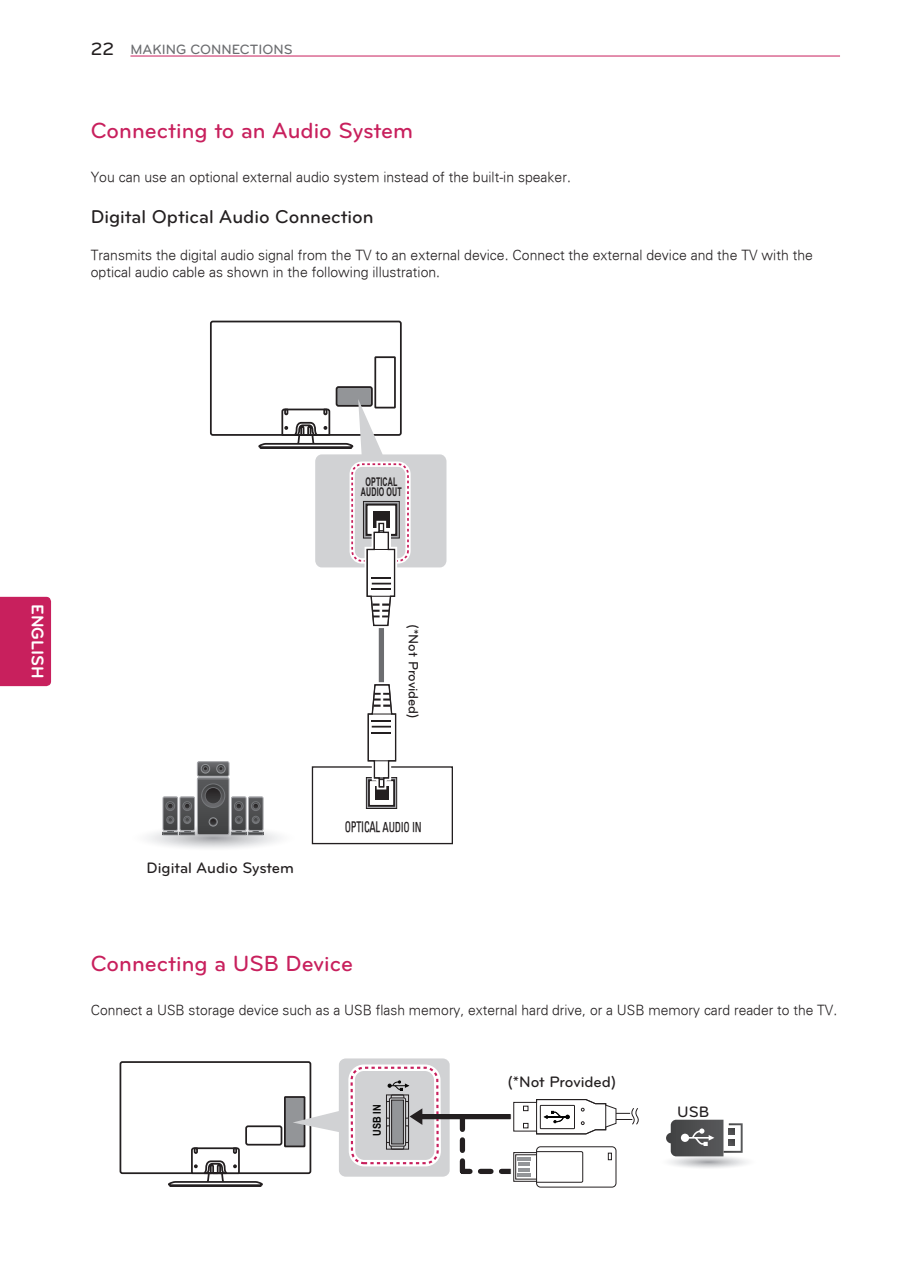
<style>
.page{position:relative;width:906px;height:1278px;background:#fff}
.page>*{position:absolute;margin:0;border:0;box-sizing:border-box;transform-origin:0 0}
.t1{font:500 22.75px "Bryant LG";color:#c8205d}
.t2{font:500 19.25px "Bryant LG";color:#231f20}
.t3{font:700 17.5px "Bryant LG";color:#fff}
.t4{font:500 15.75px "Bryant LG";color:#231f20}
.t5{font:15.22px "LG Display Eng";letter-spacing:-.02em;color:#231f20;scale:.69 1}
.t6{font:300 14px/17.5px "Univers";color:#231f20}
.t7{font:500 14px "Bryant LG";color:#6c6d70}
.t8{font:500 14px "Bryant LG";letter-spacing:-.005em;color:#231f20}
.t9{font:700 12.08px/10px "Arial";letter-spacing:.02em;color:#231f20;text-align:center;scale:.59 1}
.t10{font:700 10.85px "Arial";color:#050504;scale:.85 1}
.s1{font-size:18.38px;color:#231f20}
.s2{font-size:14.35px}
</style>
<div class="page">
<div style="left:0;top:597px;width:51px;height:89px;background:#c8205d"></div>
<hr style="left:130px;top:56px;width:710px;height:1px;background:#c8205d">
<div style="left:379px;top:591px;width:5px;height:96px;background:#6c6d70"></div>
<svg style="left:148px;top:679px;width:305px;height:170px"></svg>
<svg style="left:210px;top:321px;width:236px;height:310px"></svg>
<svg style="left:666px;top:1120px;width:81px;height:48px"></svg>
<div style="left:416px;top:1114px;width:94px;height:5px;background:#231f20"></div>
<svg style="left:460px;top:1099px;width:179px;height:88px"></svg>
<hr style="left:517px;top:1174px;width:14px;height:3px;background:#939598">
<svg style="left:120px;top:1058px;width:330px;height:129px"></svg>
<p class="t7" style="left:91px;top:41px;width:203px"><span class="s1">22</span> MAKI NG CONNECTIONS</p>
<h1 class="t1" style="left:91px;top:116px;width:324px">Connecting to an Audio System</h1>
<p class="t6" style="left:91px;top:168px;width:482px">You can use an optional external audio system instead of the built-in speaker.</p>
<h2 class="t2" style="left:91px;top:205px;width:284px">Digital Optical Audio Connection</h2>
<p class="t6" style="left:91px;top:246px;width:723px">Transmits the digital audio signal from the TV to an external device. Connect the external device and the TV with the optical audio cable as shown in the following illustration.</p>
<p class="t3" style="left:49px;top:604px;width:76px;rotate:90deg">ENGLISH</p>
<p class="t9" style="left:361px;top:477px;width:71px">OPTICAL<br>AUDIO OUT</p>
<p class="t8" style="left:422px;top:624px;width:96px;rotate:90deg">(*Not Provided)</p>
<p class="t4" style="left:147px;top:858px;width:149px">Digital Audio System</p>
<p class="t5" style="left:345px;top:816px;width:113px">OPTICAL <span class="s2">AUDIO IN</span></p>
<h1 class="t1" style="left:91px;top:949px;width:264px">Connecting a U SB Device</h1>
<p class="t6" style="left:91px;top:1001px;width:748px">Connect a USB storage device such as a USB flash memory, external hard drive, or a USB memory card reader to the TV.</p>
<p class="t10" style="left:370px;top:1136px;width:38px;rotate:-90deg">USB IN</p>
<p class="t4" style="left:507px;top:1072px;width:110px">(*Not Provided)</p>
<p class="t4" style="left:677px;top:1102px;width:34px">USB</p>
</div>
